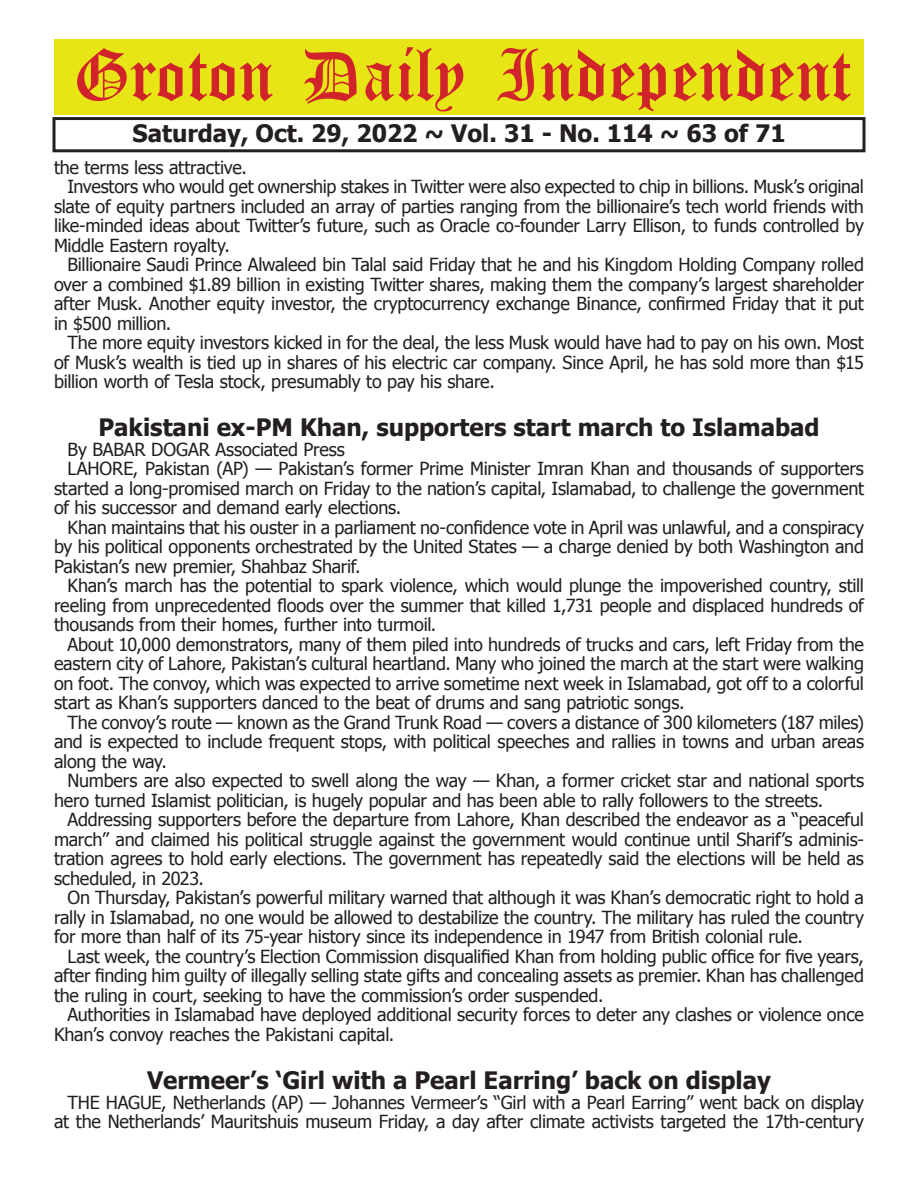
<style>
.page{position:relative;width:918px;height:1188px;background:#fff}
.page>*{position:absolute;margin:0;border:0;box-sizing:border-box;transform-origin:0 0}
.t1{font:54px "Old English Five";color:#d1232a}
.t2{font:700 24px "Tahoma";color:#231f20}
.t3{font:18px/19.5px "Tahoma";letter-spacing:-.01em;color:#231f20;text-align:right}
</style>
<div class="page">
<div style="left:52px;top:117px;width:814px;height:35px;border:3px solid #231f20"></div>
<div style="left:54px;top:40px;width:810px;height:75px;background:#e7e515"></div>
<h1 class="t1" style="left:73px;top:50px;width:779px">Groton Daily Independent</h1>
<h2 class="t2" style="left:132px;top:116px;width:655px">Saturday, Oct. 29, 2022 ~ Vol. 31 - No. 114 ~ 63 of 71</h2>
<p class="t3" style="left:54px;top:156px;width:194px">the terms less attractive.</p>
<p class="t3" style="left:68px;top:176px;width:798px">Investors who would get ownership stakes in Twitter were also expected to chip in billions. Musk’s original</p>
<p class="t3" style="left:54px;top:195px;width:812px">slate of equity partners included an array of parties ranging from the billionaire’s tech world friends with</p>
<p class="t3" style="left:54px;top:215px;width:811px">like-minded ideas about Twitter’s future, such as Oracle co-founder Larry Ellison, to funds controlled by</p>
<p class="t3" style="left:54px;top:234px;width:178px">Middle Eastern royalty.</p>
<p class="t3" style="left:68px;top:254px;width:798px">Billionaire Saudi Prince Alwaleed bin Talal said Friday that he and his Kingdom Holding Company rolled</p>
<p class="t3" style="left:54px;top:273px;width:812px">over a combined $1.89 billion in existing Twitter shares, making them the company’s largest shareholder</p>
<p class="t3" style="left:54px;top:293px;width:811px">after Musk. Another equity investor, the cryptocurrency exchange Binance, confirmed Friday that it put</p>
<p class="t3" style="left:54px;top:312px;width:119px">in $500 million.</p>
<p class="t3" style="left:68px;top:332px;width:798px">The more equity investors kicked in for the deal, the less Musk would have had to pay on his own. Most</p>
<p class="t3" style="left:54px;top:351px;width:812px">of Musk’s wealth is tied up in shares of his electric car company. Since April, he has sold more than $15</p>
<p class="t3" style="left:54px;top:371px;width:442px">billion worth of Tesla stock, presumably to pay his share.</p>
<h2 class="t2" style="left:98px;top:411px;width:723px">Pakistani ex-PM Khan, supporters start march to Islamabad</h2>
<p class="t3" style="left:68px;top:439px;width:279px">By BABAR DOGAR Associated Press</p>
<p class="t3" style="left:68px;top:458px;width:798px">LAHORE, Pakistan (AP) — Pakistan’s former Prime Minister Imran Khan and thousands of supporters</p>
<p class="t3" style="left:54px;top:478px;width:812px">started a long-promised march on Friday to the nation’s capital, Islamabad, to challenge the government</p>
<p class="t3" style="left:54px;top:497px;width:349px">of his successor and demand early elections.</p>
<p class="t3" style="left:68px;top:517px;width:798px">Khan maintains that his ouster in a parliament no-confidence vote in April was unlawful, and a conspiracy</p>
<p class="t3" style="left:54px;top:536px;width:812px">by his political opponents orchestrated by the United States — a charge denied by both Washington and</p>
<p class="t3" style="left:54px;top:556px;width:308px">Pakistan’s new premier, Shahbaz Sharif.</p>
<p class="t3" style="left:68px;top:575px;width:798px">Khan’s march has the potential to spark violence, which would plunge the impoverished country, still</p>
<p class="t3" style="left:54px;top:595px;width:811px">reeling from unprecedented floods over the summer that killed 1,731 people and displaced hundreds of</p>
<p class="t3" style="left:54px;top:614px;width:384px">thousands from their homes, further into turmoil.</p>
<p class="t3" style="left:68px;top:634px;width:798px">About 10,000 demonstrators, many of them piled into hundreds of trucks and cars, left Friday from the</p>
<p class="t3" style="left:54px;top:653px;width:811px">eastern city of Lahore, Pakistan’s cultural heartland. Many who joined the march at the start were walking</p>
<p class="t3" style="left:54px;top:673px;width:812px">on foot. The convoy, which was expected to arrive sometime next week in Islamabad, got off to a colorful</p>
<p class="t3" style="left:54px;top:692px;width:632px">start as Khan’s supporters danced to the beat of drums and sang patriotic songs.</p>
<p class="t3" style="left:68px;top:712px;width:798px">The convoy’s route — known as the Grand Trunk Road — covers a distance of 300 kilometers (187 miles)</p>
<p class="t3" style="left:54px;top:731px;width:812px">and is expected to include frequent stops, with political speeches and rallies in towns and urban areas</p>
<p class="t3" style="left:54px;top:751px;width:115px">along the way.</p>
<p class="t3" style="left:68px;top:770px;width:798px">Numbers are also expected to swell along the way — Khan, a former cricket star and national sports</p>
<p class="t3" style="left:54px;top:790px;width:771px">hero turned Islamist politician, is hugely popular and has been able to rally followers to the streets.</p>
<p class="t3" style="left:68px;top:809px;width:798px">Addressing supporters before the departure from Lahore, Khan described the endeavor as a “peaceful</p>
<p class="t3" style="left:54px;top:829px;width:812px">march” and claimed his political struggle against the government would continue until Sharif’s adminis-</p>
<p class="t3" style="left:54px;top:848px;width:811px">tration agrees to hold early elections. The government has repeatedly said the elections will be held as</p>
<p class="t3" style="left:54px;top:868px;width:152px">scheduled, in 2023.</p>
<p class="t3" style="left:68px;top:887px;width:798px">On Thursday, Pakistan’s powerful military warned that although it was Khan’s democratic right to hold a</p>
<p class="t3" style="left:54px;top:907px;width:811px">rally in Islamabad, no one would be allowed to destabilize the country. The military has ruled the country</p>
<p class="t3" style="left:54px;top:926px;width:751px">for more than half of its 75-year history since its independence in 1947 from British colonial rule.</p>
<p class="t3" style="left:68px;top:946px;width:798px">Last week, the country’s Election Commission disqualified Khan from holding public office for five years,</p>
<p class="t3" style="left:54px;top:965px;width:812px">after finding him guilty of illegally selling state gifts and concealing assets as premier. Khan has challenged</p>
<p class="t3" style="left:54px;top:985px;width:551px">the ruling in court, seeking to have the commission’s order suspended.</p>
<p class="t3" style="left:68px;top:1004px;width:798px">Authorities in Islamabad have deployed additional security forces to deter any clashes or violence once</p>
<p class="t3" style="left:54px;top:1024px;width:342px">Khan’s convoy reaches the Pakistani capital.</p>
<h2 class="t2" style="left:147px;top:1064px;width:626px">Vermeer’s ‘Girl with a Pearl Earring’ back on display</h2>
<p class="t3" style="left:54px;top:1092px;width:812px">THE HAGUE, Netherlands (AP) — Johannes Vermeer’s “Girl with a Pearl Earring” went back on display at the Netherlands’ Mauritshuis museum Friday, a day after climate activists targeted the 17th-century</p>
</div>
